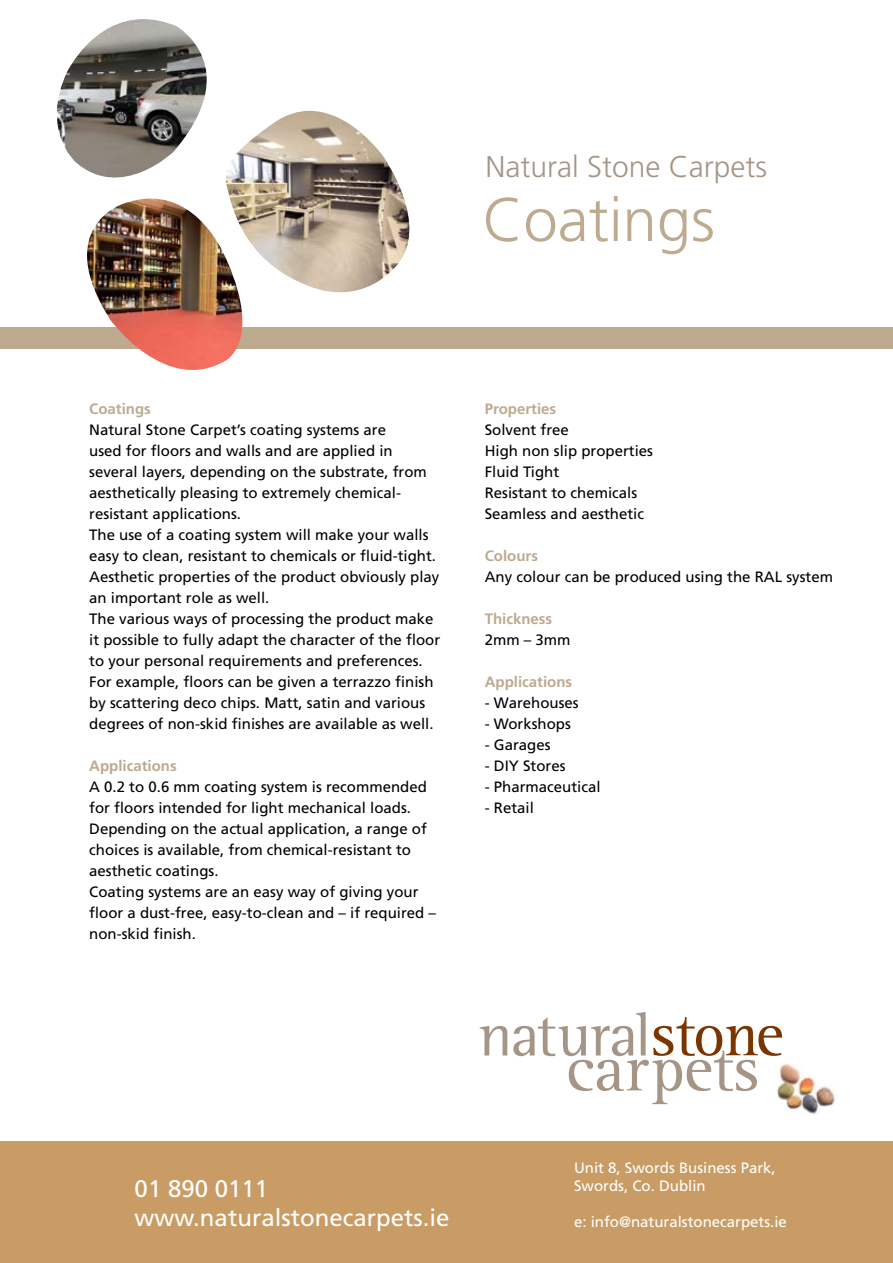
<style>
.page{position:relative;width:893px;height:1263px;background:#fff}
.page>*{position:absolute;margin:0;border:0;box-sizing:border-box;transform-origin:0 0}
.t1{font:300 61.5px "Frutiger";color:#bdaa8f}
.t2{font:300 30px "Frutiger";color:#a59586}
.t3{font:24px/28.8px "Frutiger";color:#fff}
.t4{font:15px/21px "Frutiger";color:#000}
.t5{font:15px/18px "Frutiger";color:#fff}
.t6{font:700 15px "Frutiger";color:#bdaa8f}
</style>
<div class="page">
<div style="left:0;top:1141px;width:893px;height:122px;background:#c99c65"></div>
<svg style="left:480px;top:1026px;width:27px;height:29px"></svg>
<svg style="left:513px;top:1012px;width:269px;height:92px"></svg>
<img style="left:774px;top:1062px;width:61px;height:52px">
<div style="left:0;top:327px;width:893px;height:22px;background:#bdaa8f"></div>
<img style="left:225px;top:111px;width:185px;height:182px">
<img style="left:87px;top:199px;width:175px;height:171px">
<img style="left:57px;top:19px;width:150px;height:159px">
<h2 class="t2" style="left:485px;top:149px;width:283px">Natural Stone Carpets</h2>
<h1 class="t1" style="left:482px;top:185px;width:234px">Coatings</h1>
<p class="t6" style="left:89px;top:400px;width:63px">Coatings</p>
<p class="t4" style="left:89px;top:419px;width:352px">Natural Stone Carpet’s coating systems are<br>used for floors and walls and are applied in several layers, depending on the substrate, from aesthetically pleasing to extremely chemical&shy;resistant applications.<br>The use of a coating system will make your walls easy to clean, resistant to chemicals or fluid-tight.<br>Aesthetic properties of the product obviously play an important role as well.<br>The various ways of processing the product make it possible to fully adapt the character of the floor to your personal requirements and preferences.<br>For example, floors can be given a terrazzo finish by scattering deco chips. Matt, satin and various degrees of non-skid finishes are available as well.</p>
<p class="t6" style="left:89px;top:757px;width:89px">Applications</p>
<p class="t4" style="left:89px;top:776px;width:348px">A 0.2 to 0.6 mm coating system is recommended for floors intended for light mechanical loads.<br>Depending on the actual application, a range of choices is available, from chemical-resistant to aesthetic coatings.<br>Coating systems are an easy way of giving your floor a dust-free, easy-to-clean and – if required – non-skid finish.</p>
<p class="t6" style="left:485px;top:399px;width:73px">Properties</p>
<p class="t4" style="left:485px;top:419px;width:170px">Solvent free<br>High non slip properties<br>Fluid Tight<br>Resistant to chemicals<br>Seamless and aesthetic</p>
<p class="t6" style="left:485px;top:546px;width:55px">Colours</p>
<p class="t4" style="left:485px;top:566px;width:350px">Any colour can be produced using the RAL system</p>
<p class="t6" style="left:485px;top:609px;width:69px">Thickness</p>
<p class="t4" style="left:485px;top:629px;width:87px">2mm – 3mm</p>
<p class="t6" style="left:485px;top:672px;width:89px">Applications</p>
<p class="t4" style="left:485px;top:692px;width:95px">- Warehouses</p>
<p class="t4" style="left:485px;top:713px;width:88px">- Workshops</p>
<p class="t4" style="left:485px;top:734px;width:67px">- Garages</p>
<p class="t4" style="left:485px;top:755px;width:82px">- DIY Stores</p>
<p class="t4" style="left:485px;top:776px;width:117px">- Pharmaceutical</p>
<p class="t4" style="left:485px;top:797px;width:51px">- Retail</p>
<h3 class="t3" style="left:135px;top:1174px;width:316px">01 890 0111 www.naturalstonecarpets.ie</h3>
<p class="t5" style="left:574px;top:1158px;width:203px">Unit 8, Swords Business Park,<br>Swords, Co. Dublin</p>
<p class="t5" style="left:574px;top:1212px;width:214px">e: info@naturalstonecarpets.ie</p>
</div>
